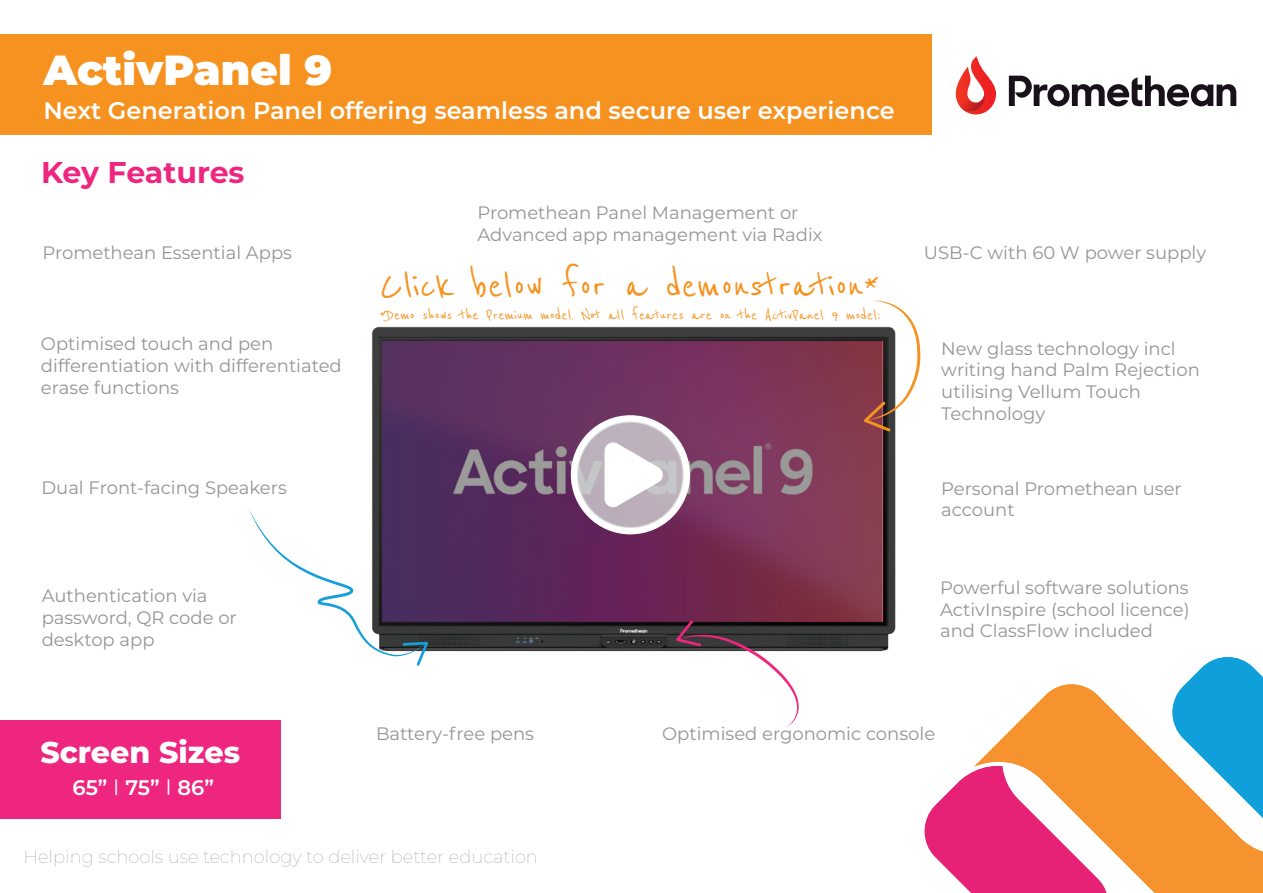
<style>
.page{position:relative;width:1263px;height:893px;background:#fff}
.page>*{position:absolute;margin:0;border:0;box-sizing:border-box;transform-origin:0 0}
.t1{font:45px "Reenie Beanie";color:#f6921f}
.t2{font:900 42px "Montserrat";color:#fff}
.t3{font:700 30px "Montserrat";letter-spacing:-.01em;color:#ee267f}
.t4{font:800 30px "Montserrat";color:#fff}
.t5{font:600 24px "Montserrat";color:#fff}
.t6{font:600 21px "Montserrat";color:#fff}
.t7{font:18px/21.6px "Montserrat";color:#939598}
.t8{font:18px "Reenie Beanie";color:#f6921f}
.t9{font:100 18px "Montserrat";color:#939598}
.s1{font-weight:400}
</style>
<div class="page">
<div style="left:0;top:34px;width:931px;height:101px;background:#f6921f"></div>
<img style="left:372px;top:326px;width:549px;height:326px">
<img style="left:377px;top:335px;width:510px;height:292px">
<svg style="left:382px;top:341px;width:500px;height:281px;background:#6e355d"></svg>
<div style="left:571px;top:415px;width:119px;height:119px;border:8px solid #fff;border-radius:50%"></div>
<svg style="left:577px;top:421px;width:107px;height:107px;background:#c0b7c0"></svg>
<svg style="left:604px;top:440px;width:60px;height:69px"></svg>
<svg style="left:864px;top:300px;width:56px;height:131px"></svg>
<div style="left:0;top:720px;width:281px;height:99px;background:#ee267f"></div>
<svg style="left:956px;top:56px;width:40px;height:58px"></svg>
<svg style="left:1009px;top:76px;width:227px;height:30px"></svg>
<svg style="left:676px;top:620px;width:123px;height:108px"></svg>
<svg style="left:248px;top:507px;width:180px;height:159px"></svg>
<svg style="left:975px;top:684px;width:288px;height:209px;fill:#f6932f"></svg>
<svg style="left:925px;top:766px;width:187px;height:127px"></svg>
<svg style="left:1169px;top:657px;width:94px;height:196px"></svg>
<h2 class="t2" style="left:43px;top:39px;width:290px">ActivPanel 9</h2>
<h3 class="t5" style="left:43px;top:93px;width:853px">Next Generation Panel offering seamless and secure user experience</h3>
<h3 class="t3" style="left:41px;top:151px;width:205px">Key Features</h3>
<p class="t7" style="left:43px;top:241px;width:251px">Promethean Essential Apps</p>
<p class="t7" style="left:41px;top:333px;width:302px">Optimised touch and pen differentiation with differentiated erase functions</p>
<p class="t7" style="left:41px;top:476px;width:247px">Dual Front-facing Speakers</p>
<p class="t7" style="left:42px;top:585px;width:197px">Authentication via password, QR code or desktop app</p>
<h3 class="t4" style="left:40px;top:730px;width:201px">Screen Sizes</h3>
<p class="t6" style="left:73px;top:772px;width:143px">65” <span class="s1">l</span> 75” <span class="s1">l</span> 86”</p>
<p class="t7" style="left:477px;top:201px;width:347px">Promethean Panel Management or<br>Advanced app management via Radix</p>
<h1 class="t1" style="left:380px;top:261px;width:500px">Click below for a demonstration*</h1>
<p class="t8" style="left:380px;top:305px;width:502px">*Demo shows the Premium model. Not all features are on the ActivPanel 9 model:</p>
<p class="t7" style="left:924px;top:241px;width:284px">USB-C with 60 W power supply</p>
<p class="t7" style="left:941px;top:337px;width:260px">New glass technology incl writing hand Palm Rejection utilising Vellum Touch<br>Technology</p>
<p class="t7" style="left:941px;top:477px;width:242px">Personal Promethean user account</p>
<p class="t7" style="left:940px;top:576px;width:251px;text-align:justify">Powerful software solutions ActivInspire (school licence) and ClassFlow included</p>
<p class="t7" style="left:376px;top:722px;width:160px">Battery-free pens</p>
<p class="t7" style="left:662px;top:722px;width:275px">Optimised ergonomic console</p>
<p class="t9" style="left:23px;top:845px;width:516px">Helping schools use technology to deliver better education</p>
</div>
